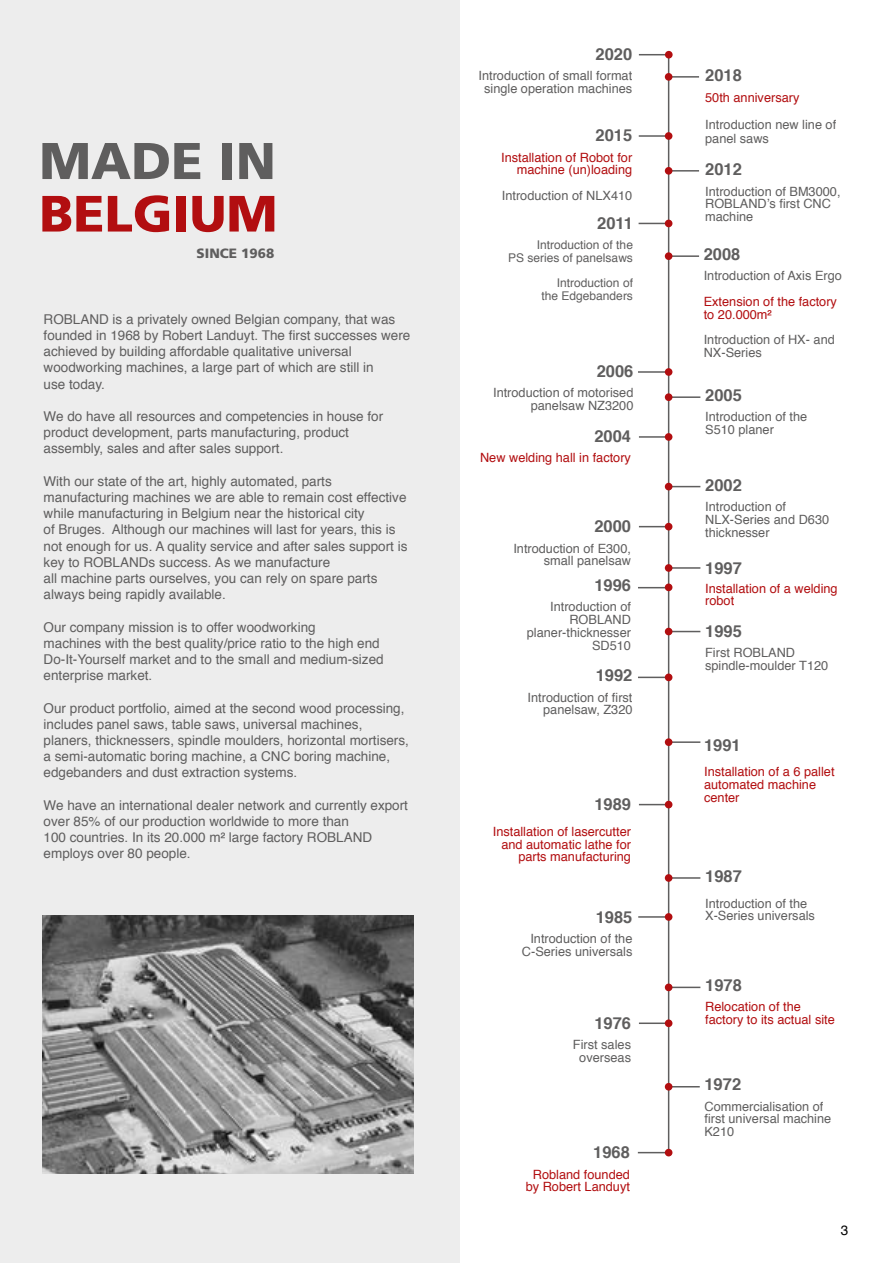
<style>
.page{position:relative;width:893px;height:1263px;background:#fff}
.page>*{position:absolute;margin:0;border:0;box-sizing:border-box;transform-origin:0 0}
.t1{font:900 51.6px "Frutiger LT Std";color:#5f5e5e}
.t2{font:900 51px "Frutiger LT Std";color:#b20e10}
.t3{font:700 16.5px "Helvetica";color:#5f5e5e}
.t4{font:13.5px/16.2px "Helvetica";color:#5f5e5e}
.t5{font:900 13.5px "Frutiger LT Std";color:#5f5e5e}
.t6{font:13.5px "Helvetica";color:#000}
.t7{font:12.75px/12.8px "Helvetica";color:#5f5e5e}
.t8{font:12.75px/12.8px "Helvetica";color:#b20e10}
.t9{font:12px/12.8px "Helvetica";color:#5f5e5e;text-align:right}
</style>
<div class="page">
<div style="left:0;top:0;width:459px;height:1263px;background:#ededed"></div>
<img style="left:43px;top:915px;width:371px;height:258px">
<hr style="left:639px;top:54px;width:31px;height:1px;background:#5f5e5e">
<hr style="left:668px;top:55px;width:1px;height:1097px;background:#5f5e5e">
<hr style="left:670px;top:170px;width:29px;height:2px;background:#5f5e5e">
<hr style="left:638px;top:587px;width:31px;height:1px;background:#5f5e5e">
<hr style="left:670px;top:76px;width:29px;height:2px;background:#5f5e5e">
<hr style="left:670px;top:255px;width:29px;height:2px;background:#5f5e5e">
<hr style="left:671px;top:396px;width:29px;height:2px;background:#5f5e5e">
<svg style="left:672px;top:486px;width:28px;height:1px"></svg>
<hr style="left:638px;top:677px;width:33px;height:1px;background:#5f5e5e">
<hr style="left:671px;top:877px;width:29px;height:2px;background:#5f5e5e">
<svg style="left:672px;top:987px;width:28px;height:1px"></svg>
<hr style="left:639px;top:135px;width:31px;height:2px;background:#5f5e5e">
<hr style="left:639px;top:223px;width:30px;height:1px;background:#5f5e5e">
<hr style="left:639px;top:436px;width:31px;height:2px;background:#5f5e5e">
<hr style="left:670px;top:1086px;width:30px;height:1px;background:#5f5e5e">
<hr style="left:638px;top:371px;width:31px;height:2px;background:#5f5e5e">
<hr style="left:639px;top:526px;width:31px;height:1px;background:#5f5e5e">
<hr style="left:669px;top:631px;width:31px;height:1px;background:#5f5e5e">
<hr style="left:639px;top:804px;width:31px;height:1px;background:#5f5e5e">
<hr style="left:638px;top:916px;width:31px;height:2px;background:#5f5e5e">
<hr style="left:639px;top:1022px;width:31px;height:2px;background:#5f5e5e">
<hr style="left:638px;top:1152px;width:31px;height:1px;background:#5f5e5e">
<div style="left:665px;top:51px;width:8px;height:8px;background:#b20e10;border-radius:50%"></div>
<div style="left:665px;top:73px;width:7px;height:8px;background:#b20e10;border-radius:50%"></div>
<div style="left:665px;top:132px;width:7px;height:8px;background:#b20e10;border-radius:50%"></div>
<div style="left:665px;top:167px;width:7px;height:8px;background:#b20e10;border-radius:50%"></div>
<div style="left:665px;top:252px;width:7px;height:8px;background:#b20e10;border-radius:50%"></div>
<div style="left:665px;top:220px;width:7px;height:7px;background:#b20e10;border-radius:50%"></div>
<div style="left:665px;top:368px;width:7px;height:8px;background:#b20e10;border-radius:50%"></div>
<div style="left:665px;top:393px;width:7px;height:8px;background:#b20e10;border-radius:50%"></div>
<div style="left:665px;top:433px;width:7px;height:8px;background:#b20e10;border-radius:50%"></div>
<div style="left:665px;top:483px;width:7px;height:7px;background:#b20e10;border-radius:50%"></div>
<div style="left:665px;top:523px;width:7px;height:7px;background:#b20e10;border-radius:50%"></div>
<div style="left:665px;top:583px;width:7px;height:8px;background:#b20e10;border-radius:50%"></div>
<div style="left:665px;top:628px;width:7px;height:7px;background:#b20e10;border-radius:50%"></div>
<div style="left:665px;top:673px;width:7px;height:8px;background:#b20e10;border-radius:50%"></div>
<div style="left:665px;top:801px;width:7px;height:7px;background:#b20e10;border-radius:50%"></div>
<div style="left:665px;top:874px;width:7px;height:8px;background:#b20e10;border-radius:50%"></div>
<div style="left:665px;top:913px;width:7px;height:8px;background:#b20e10;border-radius:50%"></div>
<div style="left:665px;top:983px;width:7px;height:8px;background:#b20e10;border-radius:50%"></div>
<div style="left:665px;top:1019px;width:7px;height:8px;background:#b20e10;border-radius:50%"></div>
<div style="left:665px;top:1083px;width:7px;height:7px;background:#b20e10;border-radius:50%"></div>
<div style="left:665px;top:1149px;width:7px;height:7px;background:#b20e10;border-radius:50%"></div>
<hr style="left:671px;top:741px;width:29px;height:2px;background:#5f5e5e">
<div style="left:665px;top:738px;width:7px;height:8px;background:#b20e10;border-radius:50%"></div>
<hr style="left:669px;top:567px;width:31px;height:2px;background:#5f5e5e">
<div style="left:665px;top:564px;width:7px;height:8px;background:#b20e10;border-radius:50%"></div>
<h1 class="t1" style="left:39px;top:130px;width:238px">MADE IN</h1>
<h2 class="t2" style="left:39px;top:183px;width:240px">BELGIUM</h2>
<p class="t5" style="left:197px;top:245px;width:79px">SINCE 1968</p>
<p class="t4" style="left:44px;top:311px;width:368px">ROBLAND is a privately owned Belgian company, that was founded in 1968 by Robert Landuyt. The first successes were achieved by building affordable qualitative universal woodworking machines, a large part of which are still in<br>use today.</p>
<p class="t4" style="left:44px;top:408px;width:341px">We do have all resources and competencies in house for product development, parts manufacturing, product assembly, sales and after sales support.</p>
<p class="t4" style="left:44px;top:473px;width:365px">With our state of the art, highly automated, parts manufacturing machines we are able to remain cost effective while manufacturing in Belgium near the historical city<br>of Bruges. Although our machines will last for years, this is not enough for us. A quality service and after sales support is key to ROBLANDs success. As we manufacture<br>all machine parts ourselves, you can rely on spare parts always being rapidly available.</p>
<p class="t4" style="left:44px;top:619px;width:342px">Our company mission is to offer woodworking<br>machines with the best quality/price ratio to the high end Do-It-Yourself market and to the small and medium-sized enterprise market.</p>
<p class="t4" style="left:44px;top:700px;width:367px">Our product portfolio, aimed at the second wood processing, includes panel saws, table saws, universal machines, planers, thicknessers, spindle moulders, horizontal mortisers, a semi-automatic boring machine, a CNC boring machine, edgebanders and dust extraction systems.</p>
<p class="t4" style="left:44px;top:797px;width:366px">We have an international dealer network and currently export over 85% of our production worldwide to more than<br>100 countries. In its 20.000 m² large factory ROBLAND employs over 80 people.</p>
<p class="t3" style="left:596px;top:41px;width:38px">2020</p>
<p class="t7" style="left:478px;top:70px;width:155px;text-align:center">Introduction of small format single operation machines</p>
<p class="t3" style="left:705px;top:62px;width:38px">2018</p>
<p class="t8" style="left:705px;top:92px;width:96px">50th anniversary</p>
<p class="t7" style="left:705px;top:118px;width:133px;line-height:13.5px">Introduction new line of panel saws</p>
<p class="t3" style="left:705px;top:156px;width:38px">2012</p>
<p class="t7" style="left:705px;top:185px;width:137px">Introduction of BM3000,<br>ROBLAND’s first CNC machine</p>
<p class="t3" style="left:704px;top:241px;width:38px">2008</p>
<p class="t7" style="left:704px;top:270px;width:140px">Introduction of Axis Ergo</p>
<p class="t8" style="left:704px;top:295px;width:135px">Extension of the factory to 20.000m²</p>
<p class="t7" style="left:704px;top:334px;width:133px">Introduction of HX- and<br>NX-Series</p>
<p class="t3" style="left:705px;top:382px;width:38px">2005</p>
<p class="t7" style="left:705px;top:411px;width:104px">Introduction of the<br>S510 planer</p>
<p class="t3" style="left:596px;top:122px;width:38px">2015</p>
<p class="t8" style="left:501px;top:151px;width:133px;text-align:right">Installation of Robot for machine (un)loading</p>
<p class="t7" style="left:502px;top:189px;width:132px">Introduction of NLX410</p>
<p class="t3" style="left:597px;top:210px;width:37px">2011</p>
<p class="t9" style="left:508px;top:239px;width:126px">Introduction of the<br>PS series of panelsaws</p>
<p class="t9" style="left:542px;top:277px;width:93px">Introduction of the Edgebanders</p>
<p class="t3" style="left:597px;top:358px;width:38px">2006</p>
<p class="t7" style="left:493px;top:387px;width:142px;text-align:right">Introduction of motorised panelsaw NZ3200</p>
<p class="t3" style="left:594px;top:422px;width:38px">2004</p>
<p class="t8" style="left:480px;top:451px;width:152px">New welding hall in factory</p>
<p class="t3" style="left:594px;top:513px;width:38px">2000</p>
<p class="t7" style="left:513px;top:542px;width:119px;text-align:right">Introduction of E300, small panelsaw</p>
<p class="t3" style="left:594px;top:572px;width:38px">1996</p>
<p class="t7" style="left:527px;top:601px;width:106px;text-align:right">Introduction of<br>ROBLAND planer-thicknesser<br>SD510</p>
<p class="t3" style="left:596px;top:662px;width:38px">1992</p>
<p class="t7" style="left:528px;top:691px;width:106px;text-align:right">Introduction of first panelsaw, Z320</p>
<p class="t3" style="left:594px;top:791px;width:38px">1989</p>
<p class="t8" style="left:493px;top:825px;width:140px;text-align:right">Installation of lasercutter and automatic lathe for parts manufacturing</p>
<p class="t3" style="left:596px;top:903px;width:38px">1985</p>
<p class="t7" style="left:522px;top:932px;width:112px;text-align:right">Introduction of the<br>C-Series universals</p>
<p class="t3" style="left:594px;top:1010px;width:38px">1976</p>
<p class="t7" style="left:573px;top:1039px;width:60px;text-align:center">First sales overseas</p>
<p class="t3" style="left:593px;top:1139px;width:38px">1968</p>
<p class="t8" style="left:526px;top:1168px;width:106px;text-align:center">Robland founded by Robert Landuyt</p>
<p class="t3" style="left:705px;top:472px;width:38px">2002</p>
<p class="t7" style="left:705px;top:501px;width:126px">Introduction of<br>NLX-Series and D630 thicknesser</p>
<p class="t3" style="left:705px;top:554px;width:38px">1997</p>
<p class="t8" style="left:705px;top:583px;width:134px;line-height:12px">Installation of a welding robot</p>
<p class="t3" style="left:705px;top:618px;width:38px">1995</p>
<p class="t7" style="left:705px;top:647px;width:125px">First ROBLAND spindle-moulder T120</p>
<p class="t3" style="left:704px;top:731px;width:38px">1991</p>
<p class="t8" style="left:704px;top:766px;width:132px">Installation of a 6 pallet automated machine center</p>
<p class="t3" style="left:705px;top:863px;width:38px">1987</p>
<p class="t7" style="left:705px;top:897px;width:111px">Introduction of the<br>X-Series universals</p>
<p class="t3" style="left:705px;top:972px;width:38px">1978</p>
<p class="t8" style="left:705px;top:1001px;width:131px">Relocation of the factory to its actual site</p>
<p class="t3" style="left:704px;top:1071px;width:38px">1972</p>
<p class="t7" style="left:704px;top:1100px;width:128px">Commercialisation of first universal machine<br>K210</p>
<p class="t6" style="left:841px;top:1220px;width:9px">3</p>
</div>
